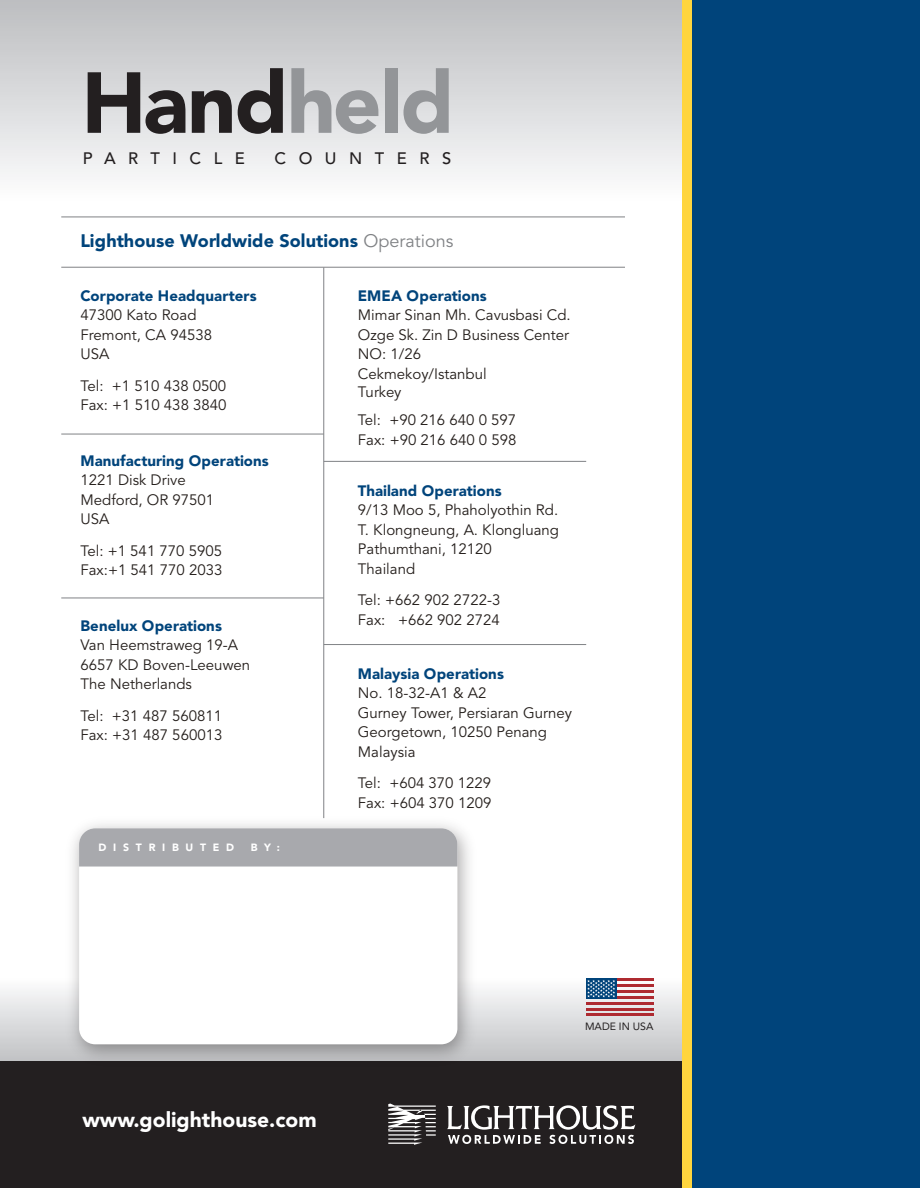
<style>
.page{position:relative;width:920px;height:1188px;background:#fff}
.page>*{position:absolute;margin:0;border:0;box-sizing:border-box;transform-origin:0 0}
.t1{font:900 85.5px "Avenir";letter-spacing:-.02em;color:#231f20}
.t2{font:900 21px "Avenir";color:#fff}
.t3{font:900 18px "Avenir";letter-spacing:.005em;color:#00447b}
.t4{font:500 16.5px "Avenir";letter-spacing:.76em;color:#231f20}
.t5{font:15px/19.5px "Avenir";color:#241e1b}
.t6{font:900 15px "Avenir";letter-spacing:.005em;color:#00447b}
.t7{font:900 10.5px "Avenir";letter-spacing:.64em;color:#fff}
.t8{font:10.5px "Avenir";color:#231f20}
.s1{color:#939598}
.s2{font-weight:400;color:#808285}
</style>
<div class="page">
<div style="left:689px;top:0;width:230px;height:1187px;background:#00447b"></div>
<svg style="left:1px;top:978px;width:681px;height:84px"></svg>
<div style="left:0;top:1062px;width:683px;height:126px;background:#231f20"></div>
<div style="left:1px;top:0;width:685px;height:202px;background:linear-gradient(to bottom,#bcbdc0,#fdfdfe)"></div>
<hr style="left:61px;top:217px;width:563px;height:1px;background:#808285">
<hr style="left:61px;top:267px;width:563px;height:1px;background:#808285">
<hr style="left:61px;top:434px;width:262px;height:1px;background:#808285">
<hr style="left:323px;top:461px;width:263px;height:1px;background:#808285">
<hr style="left:323px;top:644px;width:263px;height:1px;background:#808285">
<hr style="left:61px;top:598px;width:262px;height:1px;background:#808285">
<hr style="left:323px;top:267px;width:1px;height:551px;background:#808285">
<img style="left:60px;top:810px;width:423px;height:252px">
<div style="left:79px;top:828px;width:378px;height:216px;background:#fff;border-radius:16px"></div>
<svg style="left:447px;top:1105px;width:188px;height:39px"></svg>
<svg style="left:388px;top:1104px;width:47px;height:41px"></svg>
<div style="left:79px;top:828px;width:378px;height:39px;background:#a8a9ad"></div>
<div style="left:682px;top:0;width:9px;height:1188px;background:#ffd53e"></div>
<svg style="left:585px;top:979px;width:31px;height:20px"></svg>
<svg style="left:587px;top:980px;width:28px;height:17px"></svg>
<hr style="left:616px;top:979px;width:37px;height:2px;background:#ae2a30">
<hr style="left:616px;top:984px;width:37px;height:3px;background:#ae2a30">
<hr style="left:616px;top:990px;width:37px;height:3px;background:#ae2a30">
<hr style="left:616px;top:996px;width:37px;height:3px;background:#ae2a30">
<hr style="left:585px;top:1002px;width:68px;height:3px;background:#ae2a30">
<hr style="left:585px;top:1008px;width:68px;height:3px;background:#ae2a30">
<hr style="left:585px;top:1014px;width:68px;height:2px;background:#ae2a30">
<h1 class="t1" style="left:81px;top:51px;width:374px">Hand<span class="s1">held</span></h1>
<p class="t4" style="left:83px;top:149px;width:163px">PARTICLE</p>
<p class="t4" style="left:274px;top:149px;width:178px">COUNTERS</p>
<p class="t3" style="left:80px;top:230px;width:374px">Lighthouse Worldwide Solutions <span class="s2">Operations</span></p>
<p class="t6" style="left:80px;top:286px;width:178px">Corporate Headquarters</p>
<p class="t5" style="left:80px;top:306px;width:133px">47300 Kato Road<br>Fremont, CA 94538<br>USA</p>
<p class="t5" style="left:80px;top:376px;width:147px">Tel: +1 510 438 0500<br>Fax: +1 510 438 3840</p>
<p class="t6" style="left:358px;top:286px;width:130px">EMEA Operations</p>
<p class="t5" style="left:358px;top:306px;width:214px">Mimar Sinan Mh. Cavusbasi Cd.<br>Ozge Sk. Zin D Business Center<br>NO: 1/26<br>Cekmekoy/Istanbul</p>
<p class="t5" style="left:358px;top:378px;width:160px;line-height:28.5px">Turkey<br>Tel: +90 216 640 0 597</p>
<p class="t5" style="left:358px;top:430px;width:160px">Fax: +90 216 640 0 598</p>
<p class="t6" style="left:358px;top:481px;width:145px">Thailand Operations</p>
<p class="t5" style="left:358px;top:501px;width:202px">9/13 Moo 5, Phaholyothin Rd.<br>T. Klongneung, A. Klongluang<br>Pathumthani, 12120<br>Thailand</p>
<p class="t5" style="left:358px;top:591px;width:144px">Tel: +662 902 2722-3<br>Fax: +662 902 2724</p>
<p class="t6" style="left:80px;top:451px;width:190px">Manufacturing Operations</p>
<p class="t5" style="left:80px;top:471px;width:135px">1221 Disk Drive<br>Medford, OR 97501<br>USA</p>
<p class="t5" style="left:80px;top:541px;width:143px">Tel: +1 541 770 5905<br>Fax:+1 541 770 2033</p>
<p class="t6" style="left:80px;top:616px;width:143px">Benelux Operations</p>
<p class="t5" style="left:80px;top:636px;width:171px">Van Heemstraweg 19-A<br>6657 KD Boven-Leeuwen<br>The Netherlands</p>
<p class="t5" style="left:80px;top:706px;width:143px">Tel: +31 487 560811<br>Fax: +31 487 560013</p>
<p class="t6" style="left:358px;top:664px;width:147px">Malaysia Operations</p>
<p class="t5" style="left:358px;top:684px;width:215px">No. 18-32-A1 &amp; A2<br>Gurney Tower, Persiaran Gurney<br>Georgetown, 10250 Penang<br>Malaysia</p>
<p class="t5" style="left:358px;top:774px;width:135px">Tel: +604 370 1229<br>Fax: +604 370 1209</p>
<p class="t7" style="left:99px;top:841px;width:137px">DISTRIBUTED</p>
<p class="t7" style="left:251px;top:841px;width:31px">BY:</p>
<h2 class="t2" style="left:82px;top:1107px;width:236px">www.golighthouse.com</h2>
<p class="t8" style="left:585px;top:1020px;width:70px">MADE IN USA</p>
</div>
